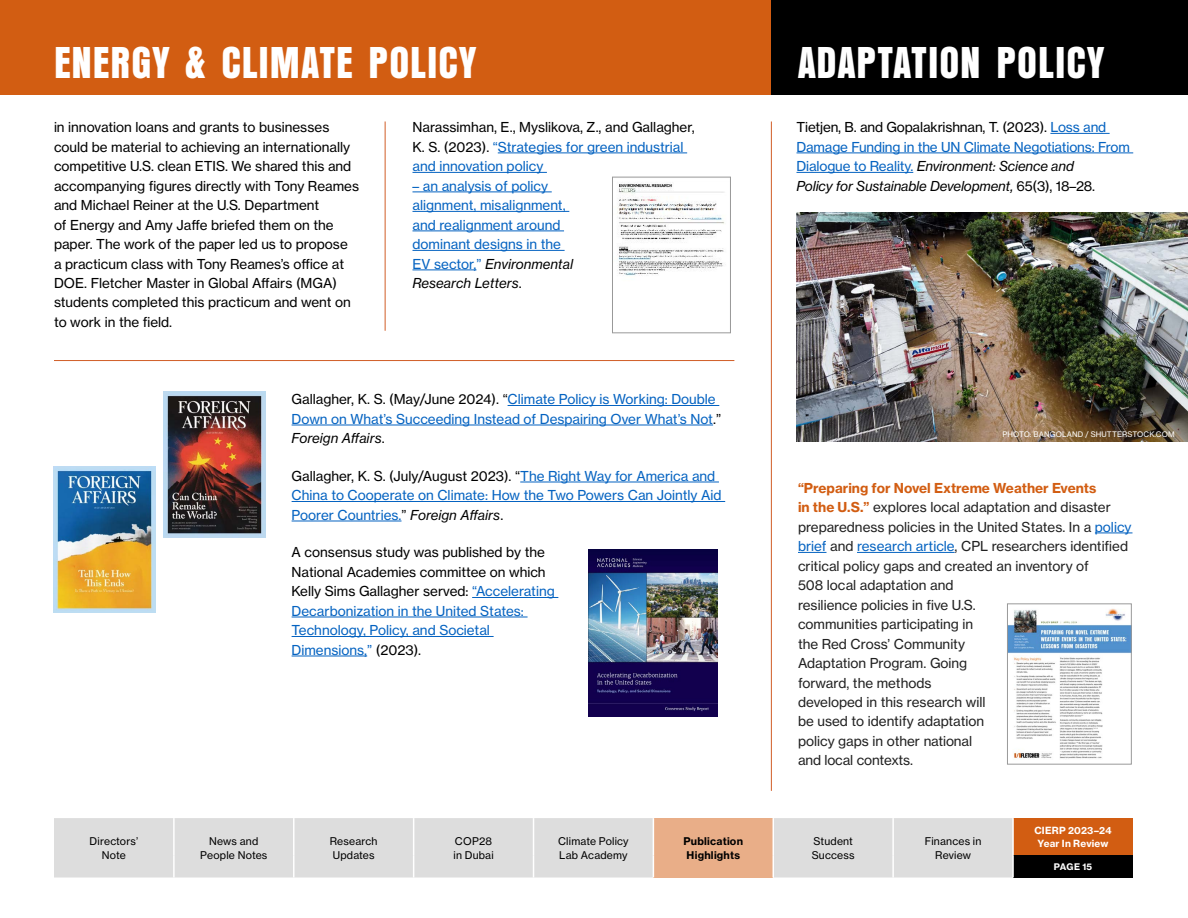
<style>
.page{position:relative;width:1188px;height:918px;background:#fff}
.page>*{position:absolute;margin:0;border:0;box-sizing:border-box;transform-origin:0 0}
.t1{font:46.5px "Anzeigen Gro";letter-spacing:.02em;color:#fff}
.t2{font:13.5px/19.5px "N Haas Grotesk TX Pro 55 Rg";color:#000}
.t3{font:13.5px/19.5px "N Haas Grotesk TX Pro 55 Rg";color:#0563c1}
.t4{font:13.5px/19.5px "N Haas Grotesk TX Pro 55 Rg";color:#212121}
.t5{font:13.5px/19.5px "N Haas Grotesk TX Pro 56 It";letter-spacing:-.01em;color:#000}
.t6{font:13.5px "N Haas Grotesk TX Pro 75 Bd";color:#d25d12}
.t7{font:10.5px/14.2px "N Haas Grotesk TX Pro 55 Rg";letter-spacing:.02em;color:#000}
.t8{font:10.5px/14.2px "N Haas Grotesk TX Pro 75 Bd";letter-spacing:.02em;color:#000}
.t9{font:9.75px/12.8px "N Haas Grotesk TX Pro 75 Bd";letter-spacing:.02em;color:#fff;text-align:center}
.t10{font:9px "N Haas Grotesk TX Pro 75 Bd";letter-spacing:.015em;color:#fff}
.t11{font:7.5px "N Haas Grotesk TX Pro 55 Rg";letter-spacing:.015em;color:#fff}
.s1{color:#000}
.s2{color:#0563c1}
.s3{font-family:"N Haas Grotesk TX Pro 55 Rg";color:#0563c1}
.s4{font-family:"N Haas Grotesk TX Pro 55 Rg"}
.s5{font-family:"N Haas Grotesk TX Pro 56 It";color:#000}
.s6{font-family:"N Haas Grotesk TX Pro 75 Bd";color:#d25d12}
</style>
<div class="page">
<hr style="left:498px;top:153px;width:189px;height:1px;background:#0563c1">
<hr style="left:412px;top:172px;width:135px;height:1px;background:#0563c1">
<hr style="left:412px;top:192px;width:140px;height:1px;background:#0563c1">
<hr style="left:412px;top:211px;width:157px;height:1px;background:#0563c1">
<hr style="left:412px;top:231px;width:152px;height:1px;background:#0563c1">
<hr style="left:412px;top:250px;width:153px;height:1px;background:#0563c1">
<hr style="left:412px;top:270px;width:64px;height:1px;background:#0563c1">
<hr style="left:54px;top:360px;width:680px;height:1px;background:#d15e27">
<hr style="left:1095px;top:533px;width:37px;height:1px;background:#0563c1">
<svg style="left:798px;top:552px;width:28px;height:1px"></svg>
<hr style="left:857px;top:552px;width:98px;height:1px;background:#0563c1">
<img style="left:1009px;top:608px;width:121px;height:151px">
<div style="left:1007px;top:604px;width:125px;height:160px;border:1px solid #999"></div>
<hr style="left:385px;top:122px;width:1px;height:209px;background:#d15e27">
<hr style="left:771px;top:122px;width:1px;height:669px;background:#d15e27">
<hr style="left:508px;top:405px;width:211px;height:1px;background:#0563c1">
<hr style="left:292px;top:425px;width:421px;height:1px;background:#0563c1">
<hr style="left:520px;top:482px;width:199px;height:1px;background:#0563c1">
<hr style="left:292px;top:501px;width:433px;height:1px;background:#0563c1">
<hr style="left:292px;top:521px;width:110px;height:1px;background:#0563c1">
<hr style="left:472px;top:597px;width:86px;height:1px;background:#0563c1">
<hr style="left:292px;top:617px;width:236px;height:1px;background:#0563c1">
<hr style="left:292px;top:636px;width:202px;height:1px;background:#0563c1">
<hr style="left:292px;top:656px;width:75px;height:1px;background:#0563c1">
<img style="left:53px;top:466px;width:103px;height:146px">
<img style="left:163px;top:392px;width:102px;height:145px">
<img style="left:588px;top:549px;width:130px;height:168px">
<img style="left:617px;top:184px;width:107px;height:92px">
<div style="left:612px;top:177px;width:119px;height:156px;border:1px solid #999"></div>
<hr style="left:1050px;top:133px;width:60px;height:1px;background:#0563c1">
<hr style="left:796px;top:153px;width:337px;height:1px;background:#0563c1">
<hr style="left:796px;top:172px;width:117px;height:1px;background:#0563c1">
<div style="left:0;top:0;width:780px;height:94px;background:#d25d12"></div>
<div style="left:771px;top:0;width:417px;height:94px;background:#000"></div>
<div style="left:54px;top:818px;width:958px;height:60px;background:#ddd"></div>
<div style="left:653px;top:818px;width:120px;height:60px;background:#e9ae88"></div>
<div style="left:1013px;top:818px;width:120px;height:37px;background:#d25d12"></div>
<div style="left:1013px;top:855px;width:120px;height:23px;background:#000"></div>
<hr style="left:173px;top:818px;width:2px;height:37px;background:#fff">
<hr style="left:293px;top:818px;width:2px;height:37px;background:#fff">
<hr style="left:413px;top:818px;width:1px;height:37px;background:#fff">
<hr style="left:533px;top:818px;width:1px;height:37px;background:#fff">
<hr style="left:653px;top:818px;width:1px;height:37px;background:#fff">
<hr style="left:773px;top:818px;width:1px;height:37px;background:#fff">
<hr style="left:892px;top:818px;width:2px;height:37px;background:#fff">
<hr style="left:1012px;top:818px;width:2px;height:37px;background:#fff">
<hr style="left:173px;top:855px;width:2px;height:23px;background:#fff">
<hr style="left:293px;top:855px;width:2px;height:23px;background:#fff">
<svg style="left:413px;top:855px;width:1px;height:23px"></svg>
<svg style="left:533px;top:855px;width:1px;height:23px"></svg>
<svg style="left:653px;top:855px;width:1px;height:23px"></svg>
<svg style="left:773px;top:855px;width:1px;height:23px"></svg>
<hr style="left:892px;top:855px;width:2px;height:23px;background:#fff">
<hr style="left:1012px;top:855px;width:2px;height:23px;background:#fff">
<img style="left:796px;top:213px;width:392px;height:229px">
<h1 class="t1" style="left:54px;top:38px;width:424px">ENERGY &amp; CLIMATE POLICY</h1>
<h1 class="t1" style="left:798px;top:38px;width:308px">ADAPTATION POLICY</h1>
<p class="t2" style="left:54px;top:117px;width:307px">in innovation loans and grants to businesses could be material to achieving an internationally competitive U.S. clean ETIS. We shared this and accompanying figures directly with Tony Reames and Michael Reiner at the U.S. Department<br>of Energy and Amy Jaffe briefed them on the paper. The work of the paper led us to propose<br>a practicum class with Tony Reames’s office at DOE. Fletcher Master in Global Affairs (MGA) students completed this practicum and went on to work in the field.</p>
<p class="t3" style="left:796px;top:117px;width:335px"><span class="s1">Tietjen, B. and Gopalakrishnan, T. (2023).</span> Loss and<br>Damage Funding in the UN Climate Negotiations: From</p>
<p class="t2" style="left:412px;top:117px;width:284px">Narassimhan, E., Myslikova, Z., and Gallagher,<br>K. S. (2023). <span class="s2">“Strategies for green industrial and innovation policy</span></p>
<p class="t3" style="left:412px;top:176px;width:155px">– an analysis of policy alignment, misalignment, and realignment around dominant designs in the</p>
<p class="t5" style="left:412px;top:254px;width:162px"><span class="s3">EV sector,”</span> Environmental<br>Research Letters<span class="s4">.</span></p>
<p class="t5" style="left:796px;top:156px;width:300px"><span class="s3">Dialogue to Reality.</span> Environment: Science and<br>Policy for Sustainable Development, <span class="s4">65(3), 18–28.</span></p>
<p class="t3" style="left:292px;top:389px;width:431px"><span class="s1">Gallagher, K. S. (May/June 2024). “</span>Climate Policy is Working: Double<br>Down on What’s Succeeding Instead of Despairing Over What’s Not<span class="s1">.”</span></p>
<p class="t5" style="left:292px;top:428px;width:95px">Foreign Affairs<span class="s4">.</span></p>
<p class="t3" style="left:292px;top:466px;width:432px"><span class="s1">Gallagher, K. S. (July/August 2023). “</span>The Right Way for America and<br>China to Cooperate on Climate: How the Two Powers Can Jointly Aid<br>Poorer Countries.<span class="s1">”</span> <span class="s5">Foreign Affairs</span><span class="s1">.</span></p>
<p class="t2" style="left:292px;top:542px;width:265px">A consensus study was published by the National Academies committee on which Kelly Sims Gallagher served: <span class="s2">“Accelerating Decarbonization in the United States:<br>Technology, Policy, and Societal Dimensions,”</span> (2023).</p>
<p class="t11" style="left:1002px;top:429px;width:174px">PHOTO: BANGOLAND / SHUTTERSTOCK.COM</p>
<p class="t6" style="left:798px;top:479px;width:300px">“Preparing for Novel Extreme Weather Events</p>
<p class="t4" style="left:798px;top:497px;width:335px"><span class="s6">in the U.S.”</span> explores local adaptation and disaster preparedness policies in the United States. In a <span class="s2">policy brief</span> and <span class="s2">research article</span>, CPL researchers identified critical policy gaps and created an inventory of<br>508 local adaptation and<br>resilience policies in five U.S.<br>communities participating in<br>the Red Cross’ Community<br>Adaptation Program. Going<br>forward, the methods<br>developed in this research will<br>be used to identify adaptation<br>policy gaps in other national<br>and local contexts.</p>
<p class="t7" style="left:90px;top:834px;width:50px;text-align:center">Directors’<br>Note</p>
<p class="t7" style="left:200px;top:834px;width:69px;text-align:center">News and<br>People Notes</p>
<p class="t7" style="left:330px;top:834px;width:49px">Research<br>Updates</p>
<p class="t7" style="left:453px;top:834px;width:42px">COP28 in Dubai</p>
<p class="t7" style="left:558px;top:834px;width:72px">Climate Policy<br>Lab Academy</p>
<p class="t8" style="left:684px;top:834px;width:61px">Publication<br>Highlights</p>
<p class="t7" style="left:812px;top:834px;width:45px">Student<br>Success</p>
<p class="t7" style="left:925px;top:834px;width:58px;text-align:center">Finances in<br>Review</p>
<p class="t9" style="left:1034px;top:824px;width:79px">CIERP 2023–24<br>Year In Review</p>
<p class="t10" style="left:1054px;top:861px;width:40px">PAGE 15</p>
</div>
